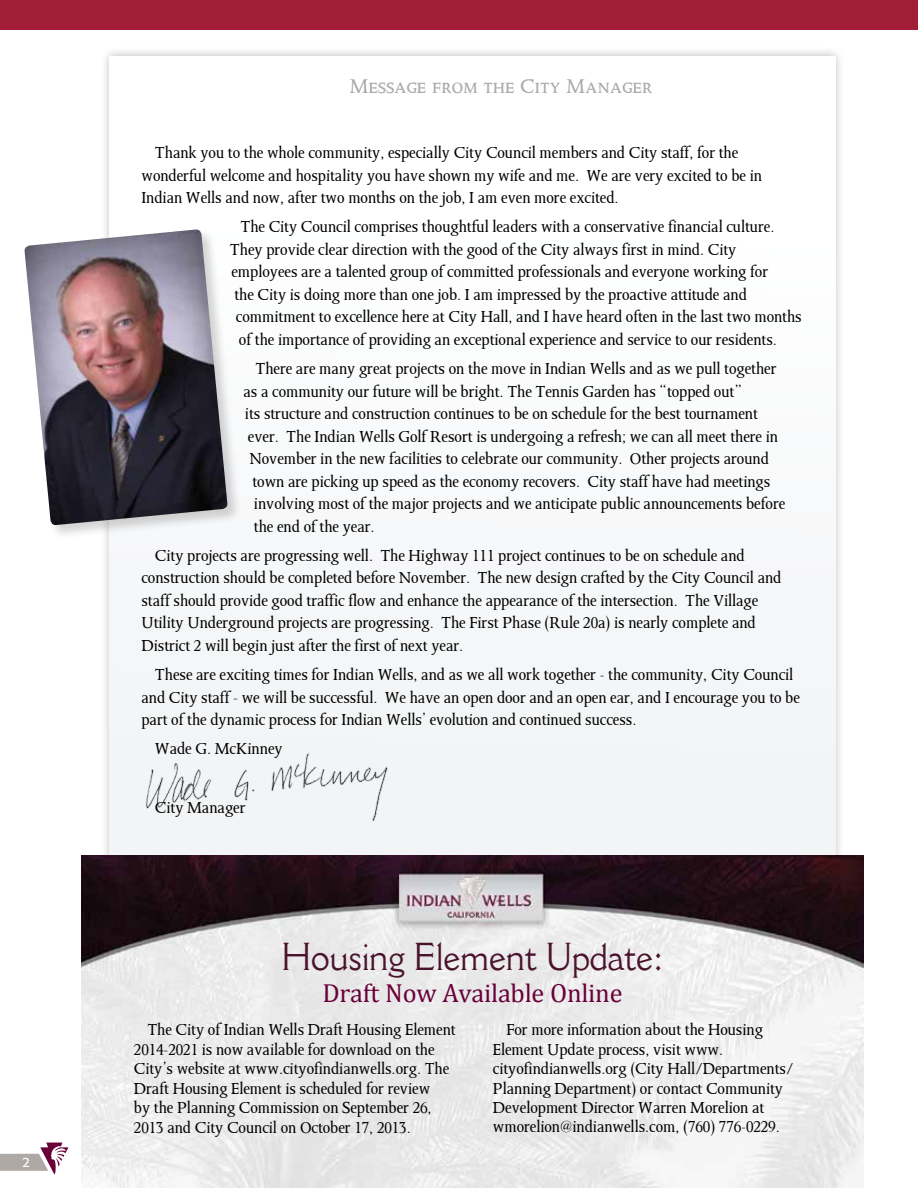
<style>
.page{position:relative;width:918px;height:1188px;background:#fff}
.page>*{position:absolute;margin:0;border:0;box-sizing:border-box;transform-origin:0 0}
.t1{font:37.8px "Cantoria";color:#4a132c;scale:.9 1}
.t2{font:26.25px "Cambria";letter-spacing:-.01em;color:#6a003a}
.t3{font:22.5px "Octavian MT SC";color:#a7a9ac}
.t4{font:18px/19.5px "Octavian";letter-spacing:-.005em;color:#000}
.t5{font:13.5px "Formata";color:#fff}
</style>
<div class="page">
<svg style="left:0;top:1143px;width:68px;height:32px"></svg>
<div style="left:100px;top:46px;width:745px;height:849px;background:#000;opacity:.27"></div>
<div style="left:110px;top:56px;width:725px;height:829px;background:#f9fafa"></div>
<img style="left:81px;top:855px;width:783px;height:333px">
<div style="left:0;top:0;width:918px;height:29px;background:#a21d38"></div>
<div style="left:24px;top:229px;width:218px;height:311px;background:#000;opacity:.17"></div>
<img style="left:24px;top:230px;width:204px;height:296px">
<img style="left:145px;top:752px;width:243px;height:69px">
<p class="t5" style="left:22px;top:1154px;width:9px">2</p>
<p class="t3" style="left:350px;top:72px;width:304px">Message from the City Manager</p>
<p class="t4" style="left:141px;top:141px;width:622px;line-height:22.5px;text-indent:14px">Thank you to the whole community, especially City Council members and City staff, for the wonderful welcome and hospitality you have shown my wife and me. We are very excited to be in<br>Indian Wells and now, after two months on the job, I am even more excited.</p>
<p class="t4" style="left:240px;top:217px;width:536px">The City Council comprises thoughtful leaders with a conservative financial culture.</p>
<p class="t4" style="left:230px;top:239px;width:508px">They provide clear direction with the good of the City always first in mind. City</p>
<p class="t4" style="left:231px;top:262px;width:538px">employees are a talented group of committed professionals and everyone working for</p>
<p class="t4" style="left:234px;top:284px;width:514px">the City is doing more than one job. I am impressed by the proactive attitude and</p>
<p class="t4" style="left:236px;top:307px;width:567px">commitment to excellence here at City Hall, and I have heard often in the last two months</p>
<p class="t4" style="left:239px;top:329px;width:540px">of the importance of providing an exceptional experience and service to our residents.</p>
<p class="t4" style="left:255px;top:358px;width:523px">There are many great projects on the move in Indian Wells and as we pull together</p>
<p class="t4" style="left:243px;top:381px;width:500px">as a community our future will be bright. The Tennis Garden has “topped out”</p>
<p class="t4" style="left:245px;top:403px;width:515px">its structure and construction continues to be on schedule for the best tournament</p>
<p class="t4" style="left:248px;top:426px;width:532px">ever. The Indian Wells Golf Resort is undergoing a refresh; we can all meet there in</p>
<p class="t4" style="left:249px;top:448px;width:521px">November in the new facilities to celebrate our community. Other projects around</p>
<p class="t4" style="left:252px;top:471px;width:519px">town are picking up speed as the economy recovers. City staff have had meetings</p>
<p class="t4" style="left:254px;top:493px;width:533px">involving most of the major projects and we anticipate public announcements before</p>
<p class="t4" style="left:254px;top:516px;width:122px">the end of the year.</p>
<p class="t4" style="left:141px;top:544px;width:642px;line-height:22.5px;text-indent:14px">City projects are progressing well. The Highway 111 project continues to be on schedule and construction should be completed before November. The new design crafted by the City Council and staff should provide good traffic flow and enhance the appearance of the intersection. The Village Utility Underground projects are progressing. The First Phase (Rule 20a) is nearly complete and District 2 will begin just after the first of next year.</p>
<p class="t4" style="left:141px;top:663px;width:660px;line-height:22.5px;text-indent:14px">These are exciting times for Indian Wells, and as we all work together - the community, City Council and City staff - we will be successful. We have an open door and an open ear, and I encourage you to be part of the dynamic process for Indian Wells’ evolution and continued success.</p>
<p class="t4" style="left:155px;top:739px;width:129px">Wade G. McKinney</p>
<p class="t4" style="left:155px;top:797px;width:92px">City Manager</p>
<h1 class="t1" style="left:281px;top:934px;width:426px">Housing Element Update:</h1>
<h2 class="t2" style="left:322px;top:978px;width:302px">Draft Now Available Online</h2>
<p class="t4" style="left:134px;top:1019px;width:323px;text-indent:14px">The City of Indian Wells Draft Housing Element 2014-2021 is now available for download on the City’s website at www.cityofindianwells.org. The Draft Housing Element is scheduled for review<br>by the Planning Commission on September 26, 2013 and City Council on October 17, 2013.</p>
<p class="t4" style="left:493px;top:1019px;width:302px;text-indent:14px">For more information about the Housing Element Update process, visit www. cityofindianwells.org (City Hall/Departments/ Planning Department) or contact Community Development Director Warren Morelion at wmorelion@indianwells.com, (760) 776-0229.</p>
</div>
